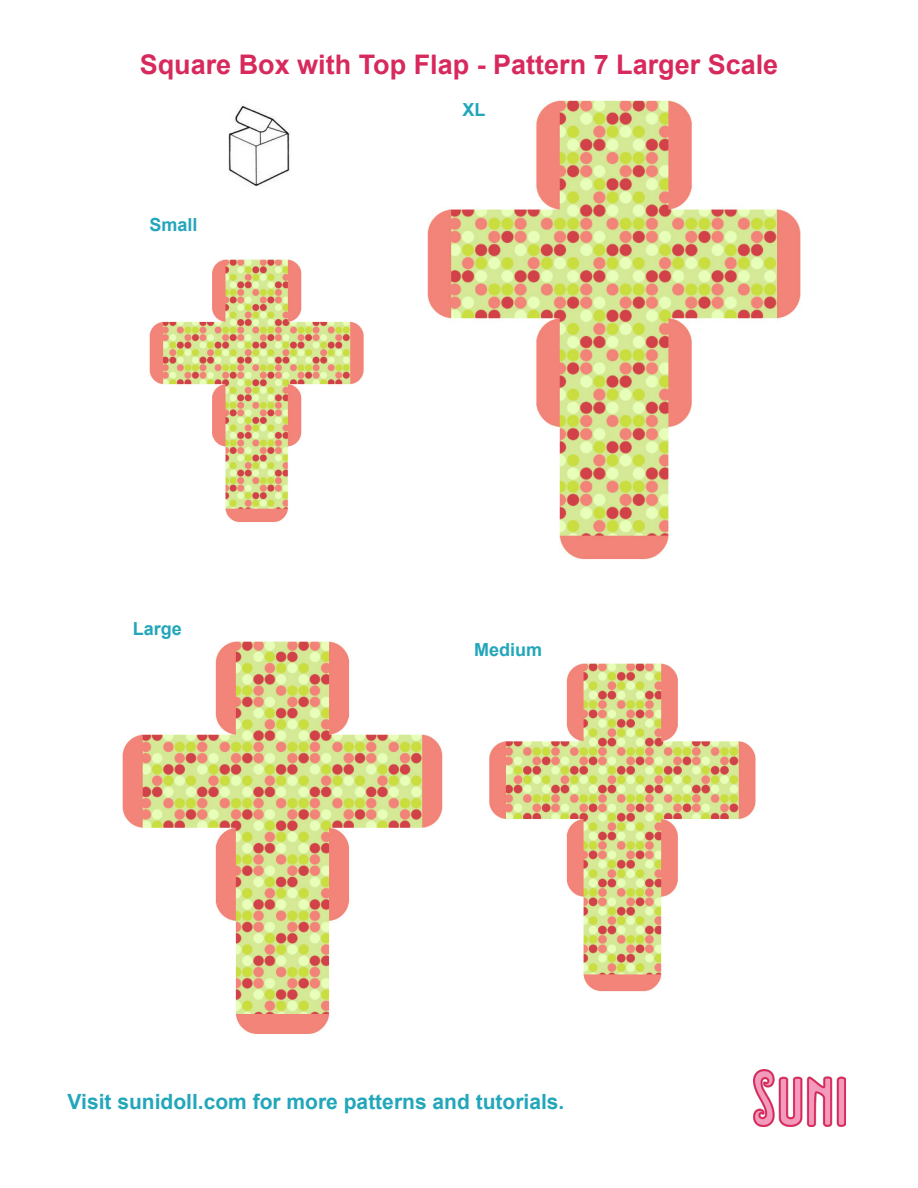
<style>
.page{position:relative;width:918px;height:1188px;background:#fff}
.page>*{position:absolute;margin:0;border:0;box-sizing:border-box;transform-origin:0 0}
.t1{font:700 27px "Arial";color:#d7295c}
.t2{font:700 21px "Arial";color:#22a6ba}
.t3{font:700 18px "Arial";color:#22a6ba}
</style>
<div class="page">
<img style="left:149px;top:259px;width:215px;height:263px">
<img style="left:489px;top:663px;width:267px;height:329px">
<img style="left:122px;top:641px;width:321px;height:393px">
<img style="left:427px;top:100px;width:374px;height:460px">
<img style="left:228px;top:105px;width:63px;height:81px">
<div style="left:701px;top:109px;width:83px;height:95px;background:#fff"></div>
<div style="left:683px;top:642px;width:83px;height:95px;background:#fff"></div>
<div style="left:357px;top:636px;width:82px;height:95px;background:#fff"></div>
<div style="left:304px;top:223px;width:83px;height:95px;background:#fff"></div>
<img style="left:753px;top:1070px;width:92px;height:56px">
<p class="t1" style="left:140px;top:45px;width:640px">Square Box with Top Flap - Pattern 7 Larger Scale</p>
<p class="t3" style="left:150px;top:212px;width:50px">Small</p>
<p class="t3" style="left:133px;top:616px;width:51px">Large</p>
<p class="t3" style="left:463px;top:97px;width:25px">XL</p>
<p class="t3" style="left:474px;top:637px;width:70px">Medium</p>
<p class="t2" style="left:68px;top:1086px;width:498px">Visit sunidoll.com for more patterns and tutorials.</p>
</div>
